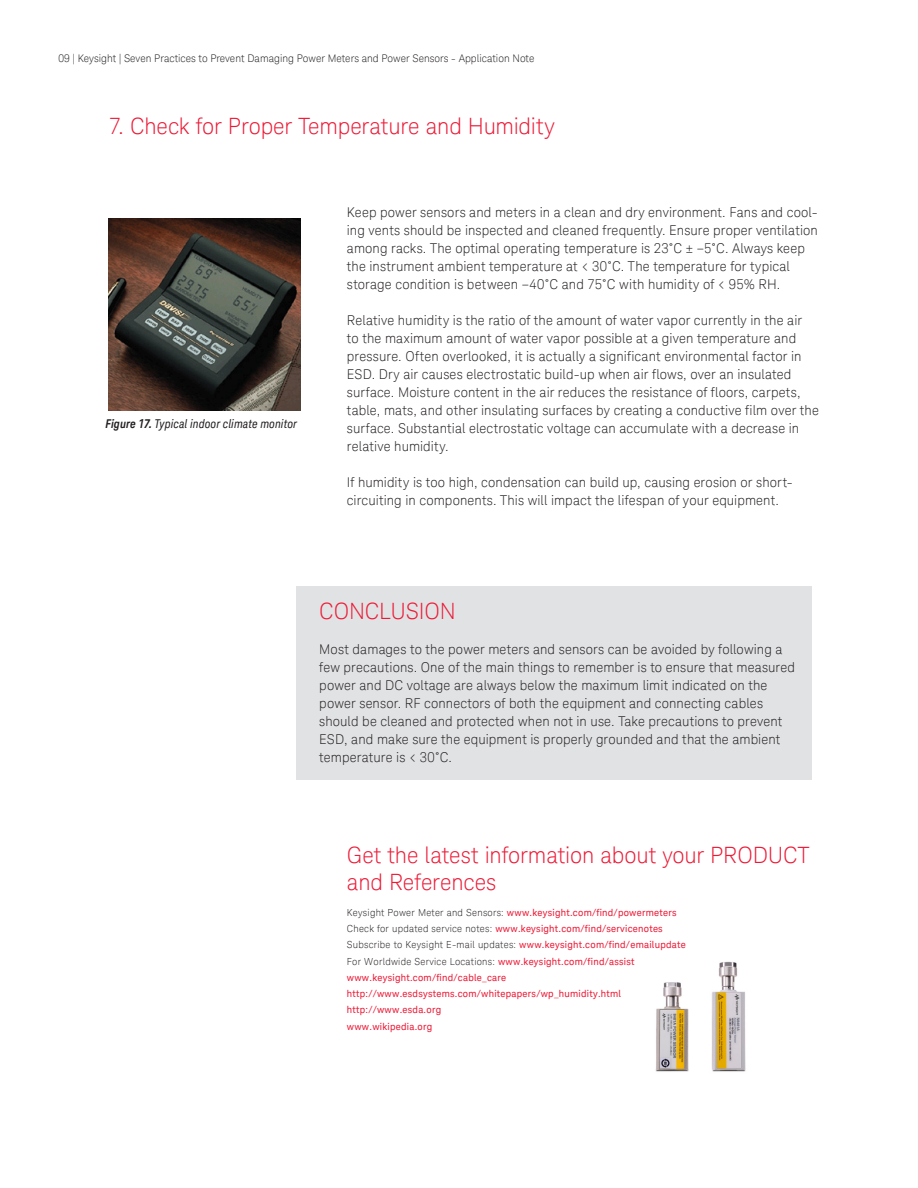
<style>
.page{position:relative;width:918px;height:1188px;background:#fff}
.page>*{position:absolute;margin:0;border:0;box-sizing:border-box;transform-origin:0 0}
.K_Heading_1{font:300 22.5px/27px "Keysight Sans";letter-spacing:-.005em;color:#ed1a36}
.K_Body_Text{font:300 13.5px/18px "Keysight Sans";letter-spacing:.01em;color:#231f20}
.K_Bullets_-_Level_2{font:italic 12.15px "Keysight Sans Condensed";letter-spacing:.015em;color:#231f20}
.t1{font:300 10.5px "Keysight Sans";color:#231f20}
.K_Footnote_-_Boilerp{font:9.75px "Keysight Sans";letter-spacing:.025em;color:#ed1a36}
.K_Footnote_-_Boilerp-2{font:300 9.75px "Keysight Sans";letter-spacing:.025em;color:#231f20}
.s1{font-weight:700}
.s2{font-family:"Myriad Pro";font-weight:400}
.s3{font-weight:300;color:#231f20}
.s4{font-weight:400;color:#ed1a36}
</style>
<div class="page">
<div style="left:296px;top:586px;width:515px;height:193px;background:#e1e2e4"></div>
<img style="left:109px;top:219px;width:192px;height:192px">
<img style="left:655px;top:961px;width:91px;height:111px">
<p class="t1" style="left:59px;top:52px;width:477px">09 | Keysight | Seven Practices to Prevent Damaging Power Meters and Power Sensors - Application Note</p>
<p class="K_Heading_1" style="left:109px;top:112px;width:448px">7. Check for Proper Temperature and Humidity</p>
<p class="K_Bullets_-_Level_2" style="left:106px;top:416px;width:193px"><span class="s1">Figure 17.</span> Typical indoor climate monitor</p>
<p class="K_Body_Text" style="left:347px;top:203px;width:473px">Keep power sensors and meters in a clean and dry environment. Fans and cool&shy;ing vents should be inspected and cleaned frequently. Ensure proper ventilation among racks. The optimal operating temperature is 23<span class="s2">˚</span>C ± −5<span class="s2">˚</span>C. Always keep the instrument ambient temperature at &lt; 30<span class="s2">˚</span>C. The temperature for typical storage condition is between −40<span class="s2">˚</span>C and 75<span class="s2">˚</span>C with humidity of &lt; 95% RH.</p>
<p class="K_Body_Text" style="left:347px;top:311px;width:474px">Relative humidity is the ratio of the amount of water vapor currently in the air<br>to the maximum amount of water vapor possible at a given temperature and pressure. Often overlooked, it is actually a significant environmental factor in ESD. Dry air causes electrostatic build-up when air flows, over an insulated surface. Moisture content in the air reduces the resistance of floors, carpets, table, mats, and other insulating surfaces by creating a conductive film over the surface. Substantial electrostatic voltage can accumulate with a decrease in relative humidity.</p>
<p class="K_Body_Text" style="left:347px;top:473px;width:447px">If humidity is too high, condensation can build up, causing erosion or short&shy;circuiting in components. This will impact the lifespan of your equipment.</p>
<p class="K_Heading_1" style="left:319px;top:597px;width:138px">CONCLUSION</p>
<p class="K_Body_Text" style="left:319px;top:640px;width:477px">Most damages to the power meters and sensors can be avoided by following a few precautions. One of the main things to remember is to ensure that measured power and DC voltage are always below the maximum limit indicated on the power sensor. RF connectors of both the equipment and connecting cables should be cleaned and protected when not in use. Take precautions to prevent ESD, and make sure the equipment is properly grounded and that the ambient temperature is &lt; 30<span class="s2">˚</span>C.</p>
<p class="K_Heading_1" style="left:347px;top:841px;width:464px">Get the latest information about your PRODUCT and References</p>
<p class="K_Footnote_-_Boilerp" style="left:347px;top:907px;width:331px"><span class="s3">Keysight Power Meter and Sensors:</span> www.keysight.com/find/powermeters</p>
<p class="K_Footnote_-_Boilerp" style="left:347px;top:923px;width:317px"><span class="s3">Check for updated service notes:</span> www.keysight.com/find/servicenotes</p>
<p class="K_Footnote_-_Boilerp-2" style="left:347px;top:939px;width:340px">Subscribe to Keysight E-mail updates: <span class="s4">www.keysight.com/find/emailupdate</span></p>
<p class="K_Footnote_-_Boilerp-2" style="left:347px;top:956px;width:289px">For Worldwide Service Locations: <span class="s4">www.keysight.com/find/assist</span></p>
<p class="K_Footnote_-_Boilerp" style="left:347px;top:972px;width:161px">www.keysight.com/find/cable_care</p>
<p class="K_Footnote_-_Boilerp" style="left:347px;top:988px;width:276px">http://www.esdsystems.com/whitepapers/wp_humidity.html</p>
<p class="K_Footnote_-_Boilerp" style="left:347px;top:1004px;width:96px">http://www.esda.org</p>
<p class="K_Footnote_-_Boilerp" style="left:347px;top:1020px;width:87px">www.wikipedia.org</p>
</div>
